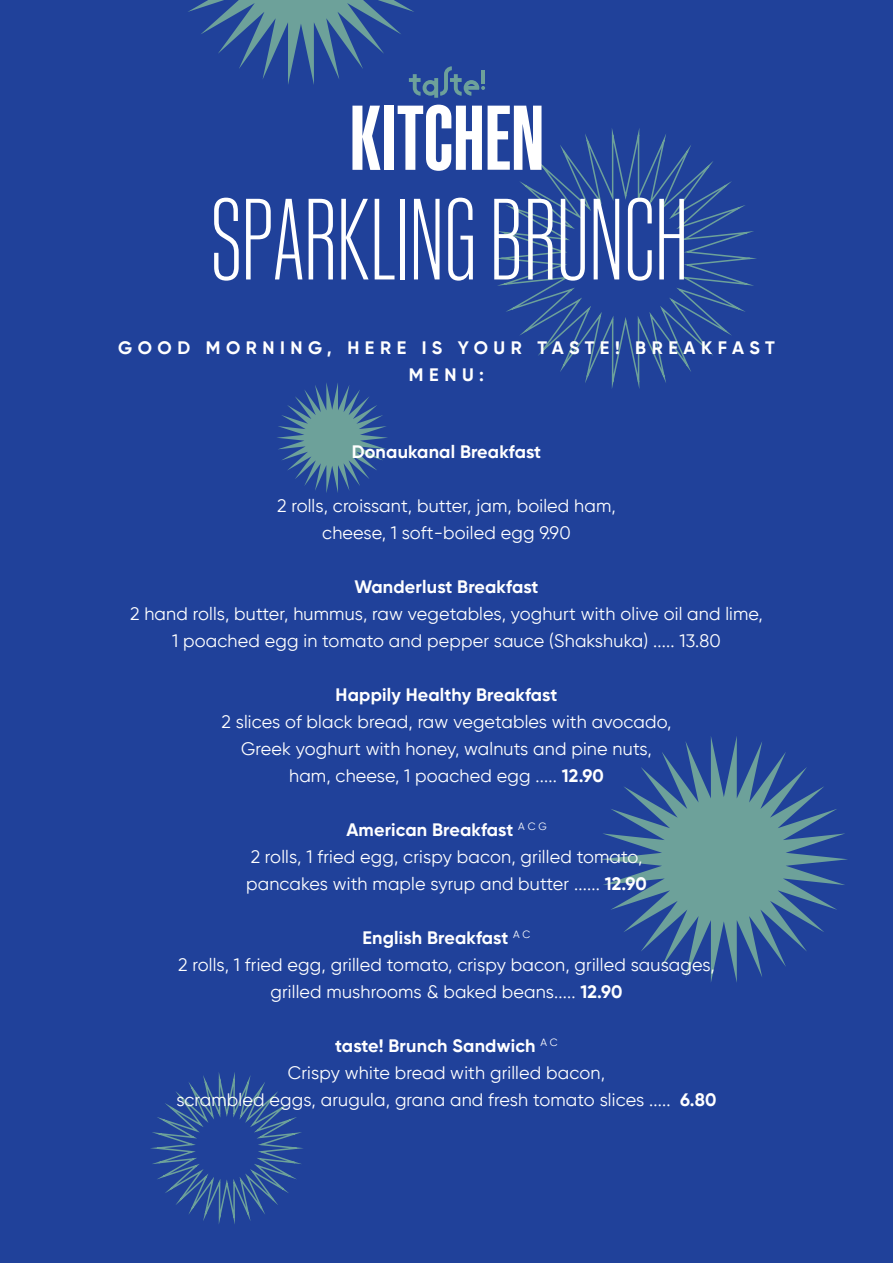
<style>
.page{position:relative;width:893px;height:1263px;background:#20419a}
.page>*{position:absolute;margin:0;border:0;box-sizing:border-box;transform-origin:0 0}
.t1{font:300 116.85px "Kaneda Gothic";letter-spacing:-.01em;color:#fff}
.t2{font:18px "Gilroy";letter-spacing:.01em;color:#fff}
.t3{font:700 18px "Gilroy";letter-spacing:.01em;color:#fff}
.t4{font:700 18px/27px "Gilroy";letter-spacing:.31em;color:#fff;text-align:center}
.s1{font-weight:700}
</style>
<div class="page">
<svg style="left:600px;top:736px;width:248px;height:246px"></svg>
<svg style="left:277px;top:383px;width:111px;height:110px"></svg>
<svg style="left:150px;top:1072px;width:153px;height:152px"></svg>
<svg style="left:487px;top:121px;width:270px;height:268px"></svg>
<svg style="left:352px;top:106px;width:28px;height:64px"></svg>
<div style="left:384px;top:106px;width:10px;height:64px;background:#fff"></div>
<svg style="left:398px;top:105px;width:84px;height:66px"></svg>
<svg style="left:488px;top:106px;width:53px;height:64px"></svg>
<svg style="left:188px;top:0;width:297px;height:98px"></svg>
<hr style="left:481px;top:70px;width:4px;height:14px;background:#6da19a">
<p class="t1" style="left:210px;top:176px;width:480px">SPARKLING BRUNCH</p>
<p class="t4" style="left:118px;top:334px;width:658px">GOOD MORNING, HERE IS YOUR TASTE! BREAKFAST<br>MENU:</p>
<p class="t3" style="left:352px;top:440px;width:191px">Donaukanal Breakfast</p>
<p class="t2" style="left:277px;top:495px;width:340px">2 rolls, croissant, butter, jam, boiled ham,</p>
<p class="t2" style="left:322px;top:522px;width:250px">cheese, 1 soft-boiled egg 9.90</p>
<p class="t3" style="left:354px;top:575px;width:186px">Wanderlust Breakfast</p>
<p class="t2" style="left:130px;top:603px;width:634px">2 hand rolls, butter, hummus, raw vegetables, yoghurt with olive oil and lime,</p>
<p class="t2" style="left:172px;top:630px;width:550px">1 poached egg in tomato and pepper sauce (Shakshuka) ..... 13.80</p>
<p class="t3" style="left:336px;top:683px;width:223px">Happily Healthy Breakfast</p>
<p class="t2" style="left:222px;top:711px;width:451px">2 slices of black bread, raw vegetables with avocado,</p>
<p class="t2" style="left:241px;top:738px;width:412px">Greek yoghurt with honey, walnuts and pine nuts,</p>
<p class="t2" style="left:289px;top:765px;width:316px">ham, cheese, 1 poached egg ..... <span class="s1">12.90</span></p>
<p class="t3" style="left:346px;top:818px;width:202px">American Breakfast <sup>A</sup> <sup>C</sup> <sup>G</sup></p>
<p class="t2" style="left:251px;top:846px;width:393px">2 rolls, 1 fried egg, crispy bacon, grilled tomato,</p>
<p class="t2" style="left:246px;top:873px;width:402px">pancakes with maple syrup and butter ...... <span class="s1">12.90</span></p>
<p class="t3" style="left:362px;top:926px;width:169px">English Breakfast <sup>A</sup> <sup>C</sup></p>
<p class="t2" style="left:178px;top:954px;width:538px">2 rolls, 1 fried egg, grilled tomato, crispy bacon, grilled sausages,</p>
<p class="t2" style="left:270px;top:981px;width:354px">grilled mushrooms &amp; baked beans..... <span class="s1">12.90</span></p>
<p class="t3" style="left:335px;top:1034px;width:224px">taste! Brunch Sandwich <sup>A</sup> <sup>C</sup></p>
<p class="t2" style="left:288px;top:1062px;width:319px">Crispy white bread with grilled bacon,</p>
<p class="t2" style="left:176px;top:1089px;width:542px">scrambled eggs, arugula, grana and fresh tomato slices ..... <span class="s1">6.80</span></p>
</div>
